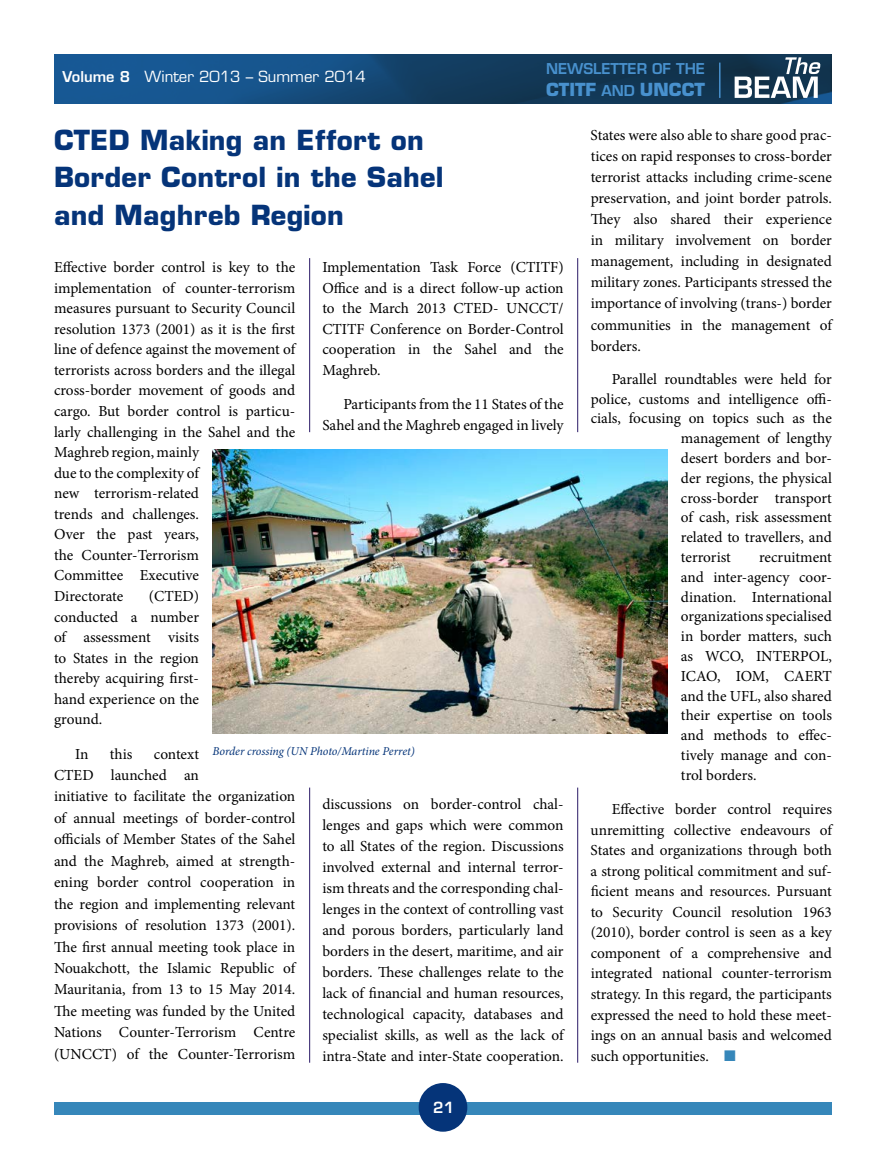
<style>
.page{position:relative;width:886px;height:1156px;background:#fff}
.page>*{position:absolute;margin:0;border:0;box-sizing:border-box;transform-origin:0 0}
.t1{font:700 27px/37.5px "Eurostile LT Std";letter-spacing:.01em;color:#053479}
.t2{font:700 17.55px "Eurostile LT Std";color:#4891ce}
.t3{font:15.3px/20.5px "Minion Pro";letter-spacing:-.005em;color:#000;text-align:justify}
.t4{font:15px "Eurostile LT Std";color:#fff}
.t5{font:600 15px "Eurostile LT Std";color:#fff}
.t6{font:600 14.55px "Eurostile LT Std";color:#4891ce}
.t7{font:italic 12px "Minion Pro";letter-spacing:-.01em;color:#053479}
.s1{font-weight:600;font-size:14.55px}
.s2{color:#3687ba}
</style>
<div class="page">
<div style="left:54px;top:1102px;width:778px;height:12px;background:#3687ba"></div>
<div style="left:418px;top:1083px;width:49px;height:48px;background:#053479;border-radius:50%"></div>
<img style="left:54px;top:54px;width:778px;height:49px">
<svg style="left:734px;top:57px;width:87px;height:41px"></svg>
<hr style="left:719px;top:63px;width:1px;height:35px;background:#4891ce">
<hr style="left:309px;top:787px;width:1px;height:275px;background:#2a1a67">
<hr style="left:577px;top:787px;width:1px;height:275px;background:#2a1a67">
<hr style="left:309px;top:258px;width:1px;height:174px;background:#2a1a67">
<hr style="left:577px;top:258px;width:1px;height:174px;background:#2a1a67">
<img style="left:212px;top:449px;width:455px;height:285px">
<p class="t4" style="left:63px;top:67px;width:305px"><span class="s1">VOLUME 8</span> Winter 2013 – Summer 2014</p>
<p class="t6" style="left:546px;top:59px;width:160px">NEWSLETTER OF THE</p>
<p class="t2" style="left:546px;top:79px;width:160px">CTITF <span class="s1">AN D</span> UNCCT</p>
<h1 class="t1" style="left:54px;top:121px;width:391px">CTED Making an Effort on<br>Border Control in the Sahel and Maghreb Region</h1>
<p class="t3" style="left:54px;top:257px;width:243px;text-align:left">Effective border control is key to the implementation of counter-terrorism measures pursuant to Security Council resolution 1373 (2001) as it is the first line of defence against the movement of terrorists across borders and the illegal cross-border movement of goods and cargo. But border control is particu&shy;larly challenging in the Sahel and the<br>Maghreb region, mainly<br>due to the complexity of<br>new terrorism-related<br>trends and challenges.<br>Over the past years,<br>the Counter-Terrorism<br>Committee Executive<br>Directorate</p>
<p class="t3" style="left:322px;top:257px;width:243px">Implementation Task Force (CTITF)<br>Office and is a direct follow-up action to the March 2013 CTED- UNCCT/ CTITF Conference on Border-Control cooperation in the Sahel and the Maghreb.</p>
<p class="t3" style="left:322px;top:394px;width:243px;line-height:21px;text-align:right">Participants from the 11 States of the<br>Sahel and the Maghreb engaged in lively</p>
<p class="t3" style="left:54px;top:586px;width:146px;text-indent:95px">(CTED) conducted a number of assessment visits to States in the region thereby acquiring first&shy;hand experience on the ground.</p>
<p class="t3" style="left:75px;top:743px;width:15px">In</p>
<p class="t3" style="left:110px;top:743px;width:24px">this</p>
<p class="t7" style="left:212px;top:742px;width:204px">Border crossing (UN Photo/Martine Perret)</p>
<p class="t3" style="left:54px;top:743px;width:243px;line-height:21.5px;text-align:left;text-indent:100px">context<br>CTED launched an<br>initiative to facilitate the organization of annual meetings of border-control officials of Member States of the Sahel and the Maghreb, aimed at strength&shy;ening border control cooperation in the region and implementing relevant provisions of resolution 1373 (2001).<br>The first annual meeting took place in Nouakchott, the Islamic Republic of Mauritania, from 13 to 15 May 2014.<br>The meeting was funded by the United Nations Counter-Terrorism Centre (UNCCT) of the Counter-Terrorism</p>
<p class="t3" style="left:322px;top:793px;width:243px;line-height:21px">discussions on border-control chal&shy;lenges and gaps which were common to all States of the region. Discussions involved external and internal terror&shy;ism threats and the corresponding chal&shy;lenges in the context of controlling vast and porous borders, particularly land borders in the desert, maritime, and air borders. These challenges relate to the lack of financial and human resources, technological capacity, databases and specialist skills, as well as the lack of intra-State and inter-State cooperation.</p>
<p class="t5" style="left:433px;top:1098px;width:23px">21</p>
<p class="t3" style="left:590px;top:125px;width:243px;line-height:21px">States were also able to share good prac&shy;tices on rapid responses to cross-border terrorist attacks including crime-scene preservation, and joint border patrols.<br>They also shared their experience in military involvement on border management, including in designated military zones. Participants stressed the importance of involving (trans-) border communities in the management of borders.</p>
<p class="t3" style="left:611px;top:369px;width:222px">Parallel roundtables were held for</p>
<p class="t3" style="left:590px;top:388px;width:243px">police, customs and intelligence offi-</p>
<p class="t3" style="left:590px;top:408px;width:243px">cials, focusing on topics such as the</p>
<p class="t3" style="left:681px;top:428px;width:152px">management of lengthy</p>
<p class="t3" style="left:681px;top:448px;width:152px">desert borders and bor-</p>
<p class="t3" style="left:681px;top:468px;width:152px">der regions, the physical</p>
<p class="t3" style="left:681px;top:487px;width:152px">cross-border transport</p>
<p class="t3" style="left:681px;top:507px;width:152px">of cash, risk assessment</p>
<p class="t3" style="left:681px;top:527px;width:152px">related to travellers, and</p>
<p class="t3" style="left:681px;top:547px;width:51px">terrorist</p>
<p class="t3" style="left:681px;top:547px;width:152px;line-height:19.8px;text-indent:78px">recruitment and inter-agency coor&shy;dination. International organizations specialised in border matters, such as WCO, INTERPOL, ICAO, IOM, CAERT and the UFL, also shared their expertise on tools and methods to effec&shy;tively manage and con&shy;trol borders.</p>
<p class="t3" style="left:590px;top:799px;width:243px;text-indent:21px">Effective border control requires unremitting collective endeavours of States and organizations through both a strong political commitment and suf&shy;ficient means and resources. Pursuant to Security Council resolution 1963 (2010), border control is seen as a key component of a comprehensive and integrated national counter-terrorism strategy. In this regard, the participants expressed the need to hold these meet&shy;ings on an annual basis and welcomed such opportunities. <span class="s2">■</span></p>
</div>
